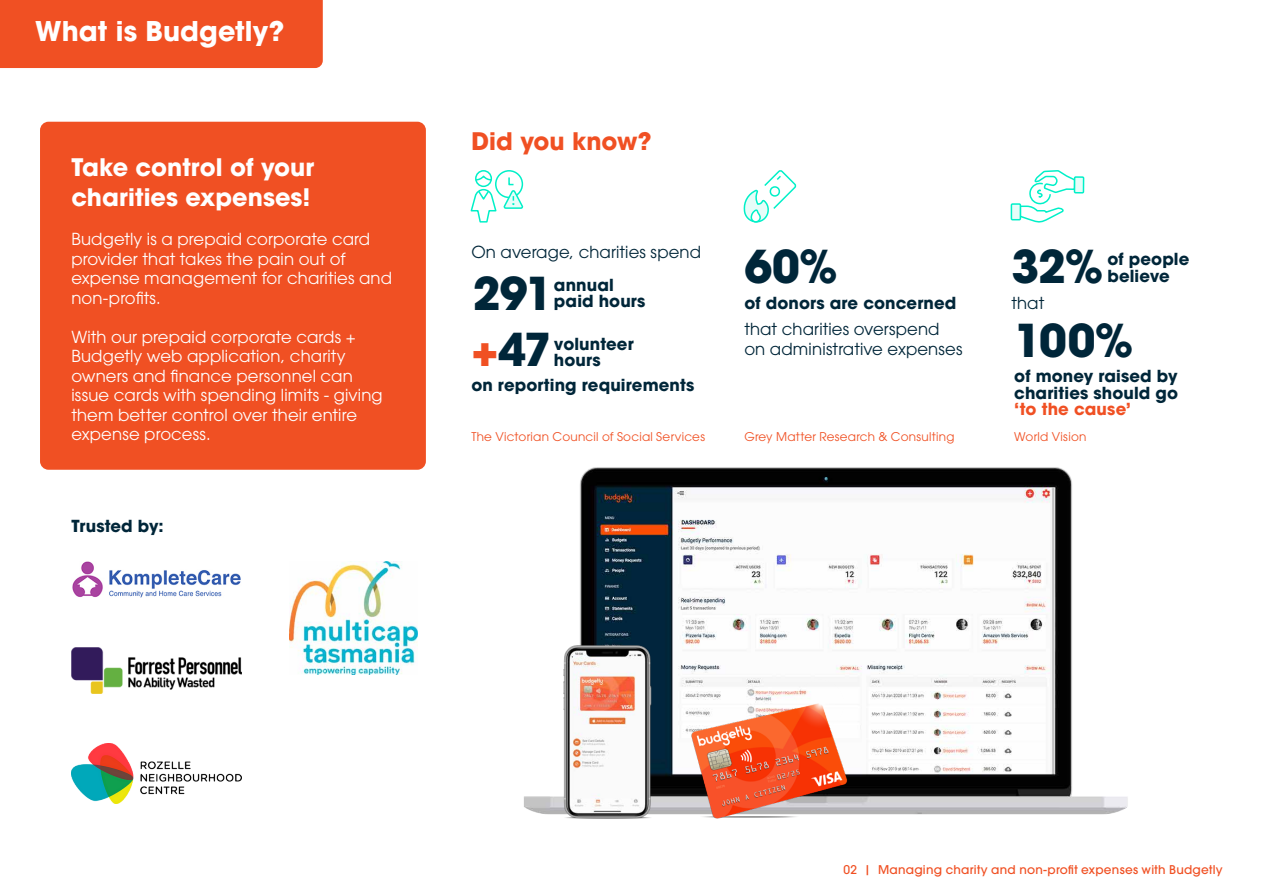
<style>
.page{position:relative;width:1263px;height:893px;background:#fff}
.page>*{position:absolute;margin:0;border:0;box-sizing:border-box;transform-origin:0 0}
.t1{font:700 45px "ITC Avant Garde Pro";letter-spacing:-.02em;color:#002639}
.t2{font:700 27px "ITC Avant Garde Pro";color:#fff}
.t3{font:700 24px/30px "ITC Avant Garde Pro";color:#fff}
.t4{font:700 24px "ITC Avant Garde Pro";color:#f05023}
.t5{font:16.5px/19.5px "ITC Avant Garde Pro";letter-spacing:.01em;color:#fff}
.t6{font:700 16.5px/16.5px "ITC Avant Garde Pro";letter-spacing:.005em;color:#002639}
.t7{font:16.5px/19.5px "ITC Avant Garde Pro";letter-spacing:.005em;color:#002639}
.t8{font:700 16.5px "ITC Avant Garde Pro";letter-spacing:.01em;color:#f05023}
.t9{font:12px "ITC Avant Garde Pro";letter-spacing:.02em;color:#f05023}
.t10{font:500 12px "ITC Avant Garde Pro";letter-spacing:.02em;color:#f05023}
.s1{color:#f05023}
</style>
<div class="page">
<div style="left:40px;top:122px;width:386px;height:348px;background:#f05023;border-radius:9px"></div>
<div style="left:0;top:0;width:323px;height:68px;background:#f05023"></div>
<img style="left:367px;top:307px;width:761px;height:508px">
<img style="left:659px;top:664px;width:234px;height:155px">
<img style="left:557px;top:638px;width:102px;height:181px">
<div style="left:1011px;top:204px;width:9px;height:16px;background:#e6fdf9"></div>
<div style="left:1011px;top:203px;width:10px;height:17px;border:2px solid #00f0c8"></div>
<svg style="left:1019px;top:170px;width:55px;height:53px"></svg>
<div style="left:1074px;top:177px;width:9px;height:16px;background:#e6fdf9"></div>
<div style="left:1074px;top:176px;width:10px;height:18px;border:2px solid #00f0c8"></div>
<svg style="left:744px;top:170px;width:53px;height:53px"></svg>
<div style="left:495px;top:170px;width:28px;height:28px;border:2px solid #00f0c8;border-radius:50%"></div>
<div style="left:475px;top:170px;width:17px;height:17px;border:2px solid #00f0c8;border-radius:50%"></div>
<svg style="left:470px;top:174px;width:54px;height:49px"></svg>
<img style="left:290px;top:562px;width:127px;height:113px">
<img style="left:72px;top:647px;width:170px;height:47px">
<img style="left:72px;top:743px;width:170px;height:60px">
<img style="left:72px;top:562px;width:169px;height:36px">
<h2 class="t2" style="left:35px;top:13px;width:251px">What is Budgetly?</h2>
<h2 class="t2" style="left:40px;top:18px;width:251px">What is Budgetly?</h2>
<h3 class="t3" style="left:71px;top:152px;width:244px">Take control of your charities expenses!</h3>
<p class="t5" style="left:71px;top:229px;width:322px">Budgetly is a prepaid corporate card provider that takes the pain out of expense management for charities and non-profits.</p>
<p class="t5" style="left:71px;top:327px;width:313px">With our prepaid corporate cards + Budgetly web application, charity owners and finance personnel can issue cards with spending limits - giving them better control over their entire expense process.</p>
<p class="t6" style="left:71px;top:518px;width:94px">Trusted by:</p>
<h3 class="t4" style="left:471px;top:125px;width:182px">Did you know?</h3>
<p class="t7" style="left:471px;top:242px;width:231px">On average, charities spend</p>
<h1 class="t1" style="left:473px;top:263px;width:82px">291</h1>
<p class="t6" style="left:554px;top:276px;width:93px">annual paid hours</p>
<h1 class="t1" style="left:471px;top:319px;width:82px"><span class="s1">+</span>47</h1>
<p class="t6" style="left:471px;top:377px;width:224px">on reporting requirements</p>
<p class="t6" style="left:554px;top:335px;width:81px">volunteer hours</p>
<p class="t9" style="left:471px;top:429px;width:235px">The Victorian Council of Social Services</p>
<h1 class="t1" style="left:744px;top:236px;width:95px">60%</h1>
<p class="t6" style="left:744px;top:294px;width:213px">of donors are concerned</p>
<p class="t7" style="left:744px;top:319px;width:220px">that charities overspend on administrative expenses</p>
<p class="t9" style="left:744px;top:429px;width:212px">Grey Matter Research &amp; Consulting</p>
<h1 class="t1" style="left:1011px;top:236px;width:94px">32%</h1>
<p class="t7" style="left:1011px;top:293px;width:34px">that</p>
<p class="t6" style="left:1107px;top:251px;width:83px">of people believe</p>
<h1 class="t1" style="left:1014px;top:310px;width:121px">100%</h1>
<p class="t6" style="left:1014px;top:368px;width:165px">of money raised by charities should go</p>
<p class="t8" style="left:1014px;top:398px;width:118px">‘to the cause’</p>
<p class="t9" style="left:1014px;top:429px;width:74px">World Vision</p>
<p class="t10" style="left:843px;top:862px;width:381px">02 | Managing charity and non-profit expenses with Budgetly</p>
</div>
